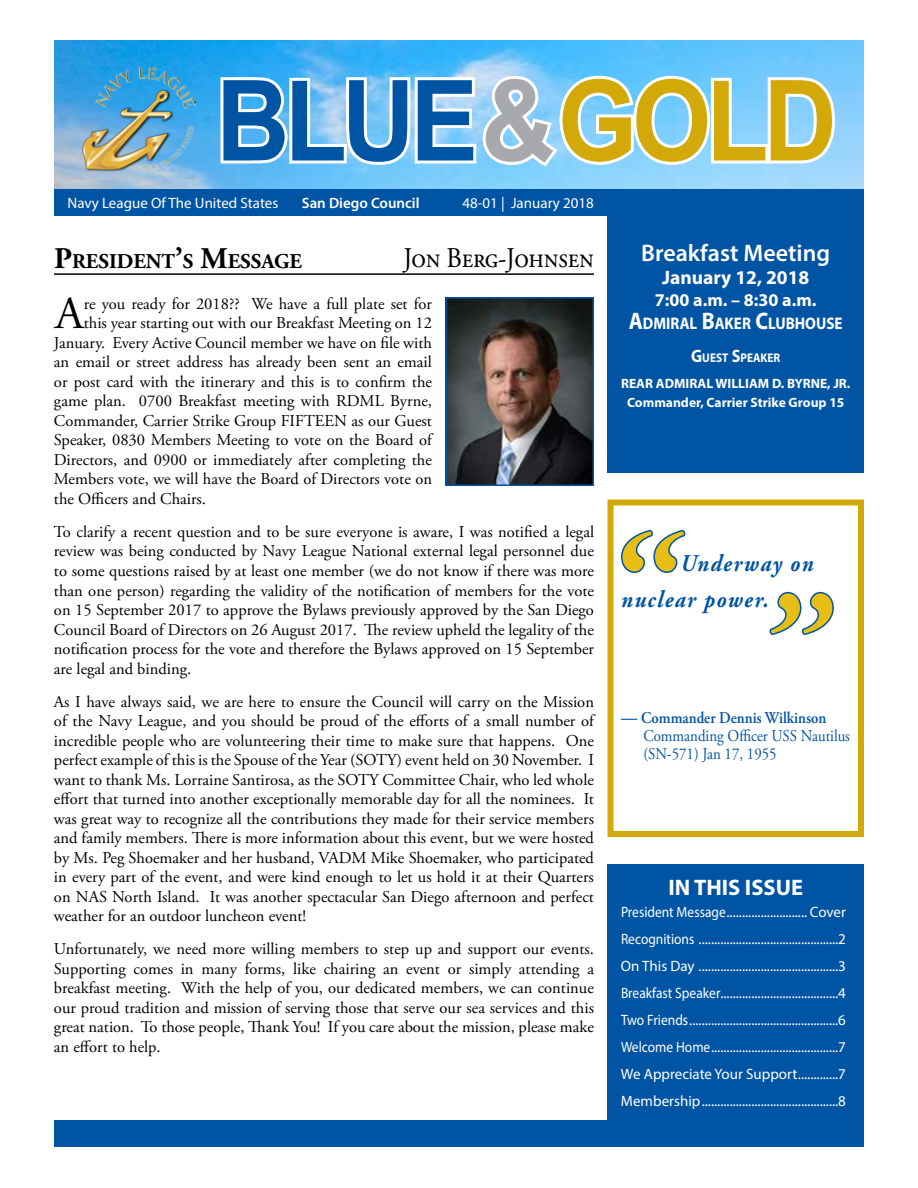
<style>
.page{position:relative;width:918px;height:1188px;background:#fff}
.page>*{position:absolute;margin:0;border:0;box-sizing:border-box;transform-origin:0 0}
.t1{font:700 112.2px "Arial";letter-spacing:-.05em;color:#0054a4;scale:.91 1}
.t2{font:45.9px "Adobe Garamond Pro";color:#000}
.t3{font:28.5px "Adobe Garamond Pro";letter-spacing:-.01em;color:#000;scale:.9 1}
.t4{font:italic 700 24px/36px "Adobe Garamond Pro";letter-spacing:.07em;color:#0054a4;scale:.9 1}
.t5{font:600 24px "Myriad Pro";color:#fff}
.t6{font:700 22.5px "Myriad Pro";color:#fff}
.t7{font:700 21px "Adobe Garamond Pro";color:#000}
.t8{font:700 19.5px "Myriad Pro";color:#fff}
.t9{font:700 18px "Myriad Pro";color:#fff}
.t10{font:700 16.8px "Myriad Pro";color:#fff;scale:.9 1}
.t11{font:16.5px/19.5px "Adobe Garamond Pro";color:#000;text-align:justify}
.t12{font:16.5px/18px "Adobe Garamond Pro";color:#0054a4;scale:.9 1}
.t13{font:15px/27px "Myriad Pro";color:#fff;text-align:justify;scale:.9 1}
.t14{font:15px "Myriad Pro";color:#fff}
.t15{font:600 15px "Myriad Pro";color:#fff}
.t16{font:700 13.5px/19.5px "Myriad Pro";color:#fff;text-align:center}
.t17{font:700 12.6px "Myriad Pro";color:#fff;scale:.9 1}
.s1{color:#a7a9ac}
.s2{color:#d3a809}
.s3{font-size:30px}
.s4{font-size:24px}
.s5{font-size:18px}
.s6{font-weight:600;font-size:18px}
.s7{font-weight:600}
</style>
<div class="page">
<img style="left:54px;top:40px;width:810px;height:149px">
<div style="left:608px;top:864px;width:256px;height:256px;background:#0054a4"></div>
<div style="left:54px;top:1120px;width:810px;height:28px;background:#0054a4"></div>
<div style="left:54px;top:189px;width:810px;height:27px;background:#0054a4"></div>
<svg style="left:217px;top:72px;width:622px;height:98px"></svg>
<div style="left:608px;top:500px;width:256px;height:337px;border:6px solid #d3a809"></div>
<div style="left:608px;top:216px;width:256px;height:256px;background:#0054a4"></div>
<img style="left:81px;top:68px;width:115px;height:104px">
<hr style="left:54px;top:273px;width:540px;height:2px;background:#000">
<img style="left:449px;top:300px;width:142px;height:183px">
<div style="left:446px;top:297px;width:148px;height:189px;border:2px solid #0054a4"></div>
<svg style="left:621px;top:529px;width:64px;height:44px"></svg>
<svg style="left:770px;top:591px;width:64px;height:45px"></svg>
<h1 class="t1" style="left:216px;top:46px;width:684px">BLUE<span class="s1">&amp;</span><span class="s2">GOLD</span></h1>
<p class="t14" style="left:68px;top:194px;width:212px">Navy League Of The United States</p>
<p class="t15" style="left:302px;top:194px;width:119px">San Diego Council</p>
<p class="t14" style="left:463px;top:194px;width:133px">48-01 | January 2018</p>
<p class="t7" style="left:54px;top:249px;width:250px"><span class="s3">P</span>RESIDENT<span class="s3">’</span>S <span class="s3">M</span>ESSAGE</p>
<h3 class="t3" style="left:403px;top:241px;width:213px">Jon Berg-Johnsen</h3>
<h2 class="t2" style="left:55px;top:286px;width:30px">A</h2>
<p class="t11" style="left:84px;top:295px;width:350px">re you ready for 2018?? We have a full plate set for</p>
<p class="t11" style="left:84px;top:314px;width:350px">this year starting out with our Breakfast Meeting on 12</p>
<p class="t11" style="left:54px;top:334px;width:380px">January. Every Active Council member we have on file with</p>
<p class="t11" style="left:54px;top:353px;width:379px">an email or street address has already been sent an email</p>
<p class="t11" style="left:54px;top:373px;width:380px">or post card with the itinerary and this is to confirm the</p>
<p class="t11" style="left:54px;top:392px;width:380px">game plan. 0700 Breakfast meeting with RDML Byrne,</p>
<p class="t11" style="left:54px;top:412px;width:380px">Commander, Carrier Strike Group FIFTEEN as our Guest</p>
<p class="t11" style="left:54px;top:431px;width:380px">Speaker, 0830 Members Meeting to vote on the Board of</p>
<p class="t11" style="left:54px;top:451px;width:380px">Directors, and 0900 or immediately after completing the</p>
<p class="t11" style="left:54px;top:470px;width:380px">Members vote, we will have the Board of Directors vote on</p>
<p class="t11" style="left:54px;top:490px;width:154px">the Officers and Chairs.</p>
<p class="t11" style="left:54px;top:523px;width:542px">To clarify a recent question and to be sure everyone is aware, I was notified a legal review was being conducted by Navy League National external legal personnel due to some questions raised by at least one member (we do not know if there was more than one person) regarding the validity of the notification of members for the vote on 15 September 2017 to approve the Bylaws previously approved by the San Diego Council Board of Directors on 26 August 2017. The review upheld the legality of the notification process for the vote and therefore the Bylaws approved on 15 September are legal and binding.</p>
<p class="t11" style="left:54px;top:692px;width:542px">As I have always said, we are here to ensure the Council will carry on the Mission of the Navy League, and you should be proud of the efforts of a small number of incredible people who are volunteering their time to make sure that happens. One perfect example of this is the Spouse of the Year (SOTY) event held on 30 November. I want to thank Ms. Lorraine Santirosa, as the SOTY Committee Chair, who led whole effort that turned into another exceptionally memorable day for all the nominees. It was great way to recognize all the contributions they made for their service members and family members. There is more information about this event, but we were hosted by Ms. Peg Shoemaker and her husband, VADM Mike Shoemaker, who participated in every part of the event, and were kind enough to let us hold it at their Quarters on NAS North Island. It was another spectacular San Diego afternoon and perfect weather for an outdoor luncheon event!</p>
<p class="t11" style="left:54px;top:940px;width:542px">Unfortunately, we need more willing members to step up and support our events.<br>Supporting comes in many forms, like chairing an event or simply attending a breakfast meeting. With the help of you, our dedicated members, we can continue our proud tradition and mission of serving those that serve our sea services and this great nation. To those people, Thank You! If you care about the mission, please make an effort to help.</p>
<h3 class="t5" style="left:641px;top:238px;width:190px">Breakfast Meeting</h3>
<p class="t8" style="left:662px;top:264px;width:149px">January 12, 2018</p>
<p class="t9" style="left:655px;top:288px;width:163px">7:00 a.m. – 8:30 a.m.</p>
<p class="t10" style="left:629px;top:312px;width:239px"><span class="s4">A</span>DMIRAL <span class="s4">B</span>AKER <span class="s4">C</span>LUBHOUSE</p>
<p class="t17" style="left:691px;top:349px;width:100px"><span class="s5">G</span>UEST <span class="s5">S</span>PEAKER</p>
<p class="t16" style="left:621px;top:373px;width:231px">REAR ADMIRAL WILLIAM D. BYRNE, JR.<br>Commander, Carrier Strike Group 15</p>
<h3 class="t4" style="left:621px;top:546px;width:215px;text-indent:59px">Underway on nuclear power.</h3>
<p class="t12" style="left:643px;top:710px;width:231px;text-indent:-22px"><span class="s6">—</span> <span class="s7">Commander Dennis Wilkinson<br></span>Commanding Officer USS Nautilus (SN-571) Jan 17, 1955</p>
<h3 class="t6" style="left:668px;top:873px;width:136px">IN THIS ISSUE</h3>
<p class="t13" style="left:621px;top:898px;width:252px">President Message.......................... Cover Recognitions .............................................2<br>On This Day .............................................3<br>Breakfast Speaker......................................4<br>Two Friends................................................6<br>Welcome Home.........................................7<br>We Appreciate Your Support.............7<br>Membership............................................8</p>
</div>
